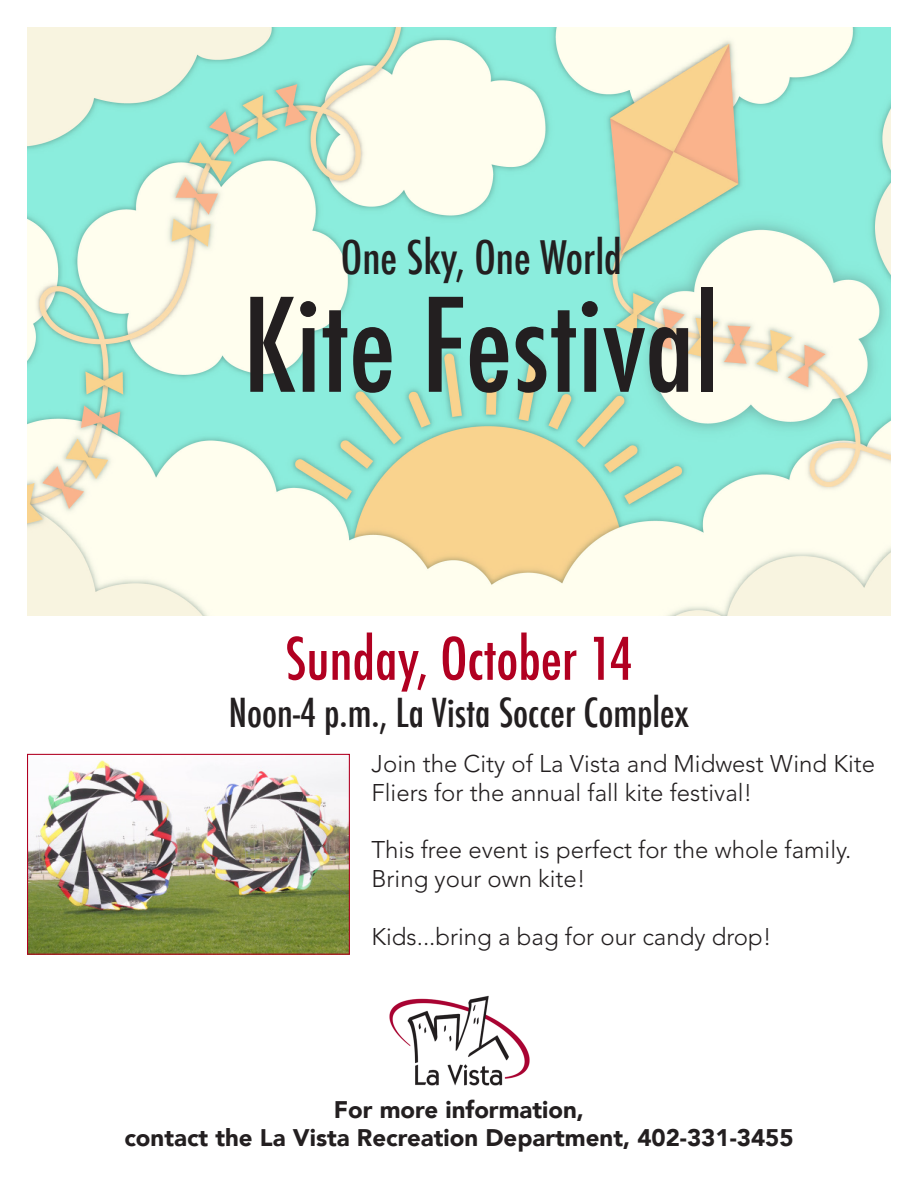
<style>
.page{position:relative;width:918px;height:1188px;background:#fff}
.page>*{position:absolute;margin:0;border:0;box-sizing:border-box;transform-origin:0 0}
.t1{font:500 condensed 126px "Futura";color:#231f20}
.t2{font:500 condensed 57px "Futura";color:#b10021}
.t3{font:500 condensed 45px "Futura";color:#231f20}
.t4{font:500 condensed 39px "Futura";color:#231f20}
.t5{font:300 24px/28.8px "Avenir LT Std";color:#231f20}
.t6{font:900 24px "Avenir LT";color:#231f20}
</style>
<div class="page">
<img style="left:27px;top:27px;width:864px;height:589px">
<img style="left:29px;top:760px;width:319px;height:193px">
<div style="left:27px;top:754px;width:323px;height:201px;border:1px solid #b10021"></div>
<img style="left:389px;top:995px;width:141px;height:91px">
<p class="t3" style="left:341px;top:229px;width:283px">One Sky, One World</p>
<p class="t1" style="left:243px;top:265px;width:478px">Kite Festival</p>
<p class="t2" style="left:285px;top:622px;width:349px">Sunday, October 14</p>
<p class="t4" style="left:229px;top:687px;width:462px">Noon-4 p.m., La Vista Soccer Complex</p>
<p class="t5" style="left:372px;top:749px;width:505px">Join the City of La Vista and Midwest Wind Kite<br>Fliers for the annual fall kite festival!</p>
<p class="t5" style="left:372px;top:836px;width:481px">This free event is perfect for the whole family.<br>Bring your own kite!</p>
<p class="t5" style="left:372px;top:922px;width:402px">Kids...bring a bag for our candy drop!</p>
<p class="t6" style="left:334px;top:1095px;width:252px">For more information,</p>
<p class="t6" style="left:124px;top:1124px;width:671px">contact the La Vista Recreation Department, 402-331-3455</p>
</div>
